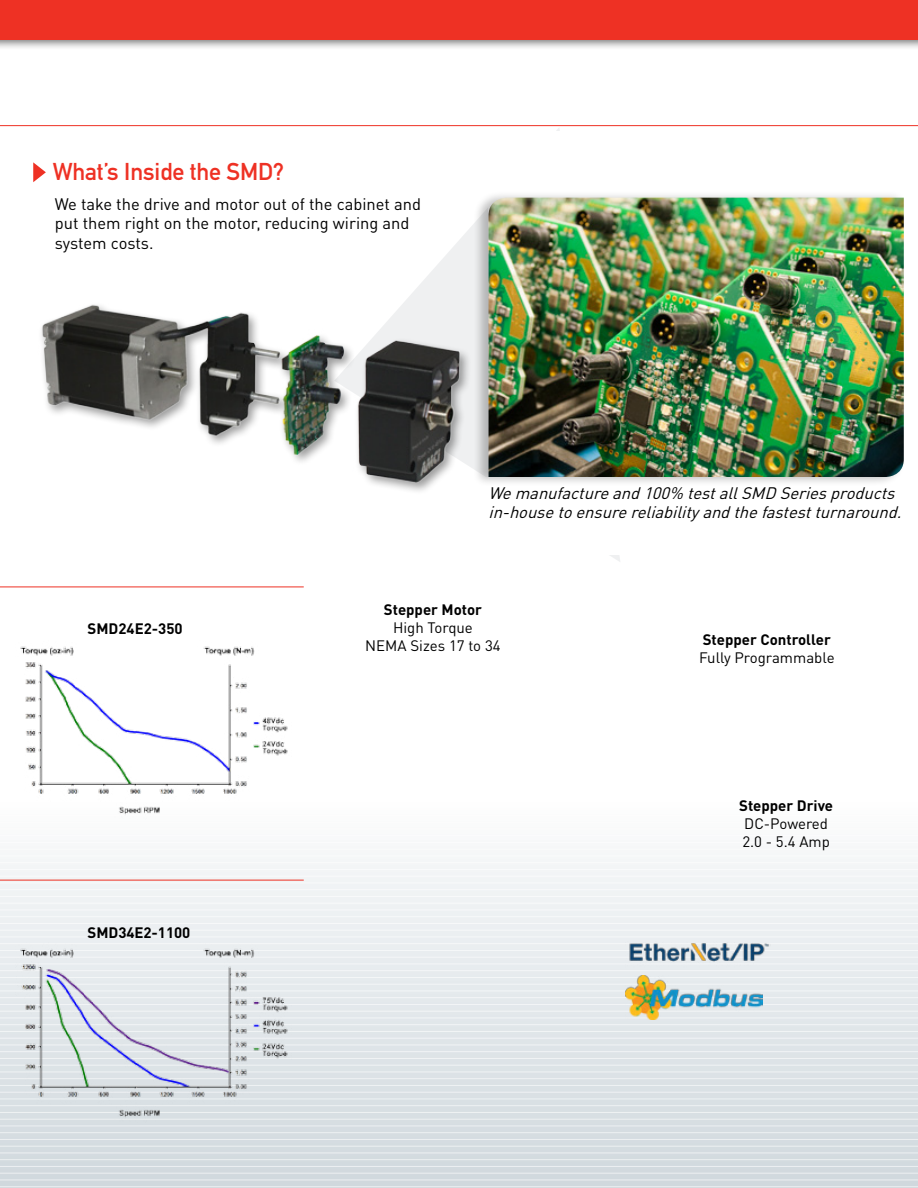
<style>
.page{position:relative;width:918px;height:1188px;background:#fff}
.page>*{position:absolute;margin:0;border:0;box-sizing:border-box;transform-origin:0 0}
.t1{font:24px "DIN Mittelschrift Std";letter-spacing:-.005em;color:#ee3124}
.t2{font:italic 16.5px/19.5px "DINOT";color:#000}
.t3{font:16.5px/19.5px "DINOT";color:#000}
.t4{font:700 15px "DINOT";color:#000}
.t5{font:15px/18px "DINOT";color:#000;text-align:center}
</style>
<div class="page">
<svg style="left:0;top:859px;width:918px;height:329px"></svg>
<hr style="left:0;top:1186px;width:918px;height:1px;background:#fff">
<hr style="left:0;top:1180px;width:918px;height:1px;background:#fff">
<hr style="left:0;top:1173px;width:918px;height:1px;background:#fff">
<hr style="left:0;top:1166px;width:918px;height:1px;background:#fff">
<hr style="left:0;top:1159px;width:918px;height:1px;background:#fff">
<hr style="left:0;top:1153px;width:918px;height:1px;background:#fff">
<hr style="left:0;top:1146px;width:918px;height:1px;background:#fff">
<hr style="left:0;top:1139px;width:918px;height:1px;background:#fff">
<hr style="left:0;top:1132px;width:918px;height:1px;background:#fff">
<hr style="left:0;top:1126px;width:918px;height:1px;background:#fff">
<hr style="left:0;top:1119px;width:918px;height:1px;background:#fff">
<hr style="left:0;top:1112px;width:918px;height:1px;background:#fff">
<hr style="left:0;top:1105px;width:918px;height:1px;background:#fff">
<hr style="left:0;top:1099px;width:918px;height:1px;background:#fff">
<hr style="left:0;top:1092px;width:918px;height:1px;background:#fff">
<hr style="left:0;top:1085px;width:918px;height:1px;background:#fff">
<hr style="left:0;top:1078px;width:918px;height:1px;background:#fff">
<hr style="left:0;top:1072px;width:918px;height:1px;background:#fff">
<hr style="left:0;top:1065px;width:918px;height:1px;background:#fff">
<hr style="left:0;top:1058px;width:918px;height:1px;background:#fff">
<hr style="left:0;top:1051px;width:918px;height:1px;background:#fff">
<hr style="left:0;top:1045px;width:918px;height:1px;background:#fff">
<hr style="left:0;top:1038px;width:918px;height:1px;background:#fff">
<hr style="left:0;top:1031px;width:918px;height:1px;background:#fff">
<hr style="left:0;top:1024px;width:918px;height:1px;background:#fff">
<hr style="left:0;top:1018px;width:918px;height:1px;background:#fff">
<hr style="left:0;top:1011px;width:918px;height:1px;background:#fff">
<hr style="left:0;top:1004px;width:918px;height:1px;background:#fff">
<hr style="left:0;top:997px;width:918px;height:1px;background:#fff">
<hr style="left:0;top:991px;width:918px;height:1px;background:#fff">
<hr style="left:0;top:984px;width:918px;height:1px;background:#fff">
<hr style="left:0;top:977px;width:918px;height:1px;background:#fff">
<hr style="left:0;top:970px;width:918px;height:1px;background:#fff">
<hr style="left:0;top:964px;width:918px;height:1px;background:#fff">
<hr style="left:0;top:957px;width:918px;height:1px;background:#fff">
<hr style="left:0;top:950px;width:918px;height:1px;background:#fff">
<hr style="left:0;top:943px;width:918px;height:1px;background:#fff">
<hr style="left:0;top:937px;width:918px;height:1px;background:#fff">
<hr style="left:0;top:930px;width:918px;height:1px;background:#fff">
<hr style="left:0;top:923px;width:918px;height:1px;background:#fff">
<hr style="left:0;top:916px;width:918px;height:1px;background:#fff">
<hr style="left:0;top:910px;width:918px;height:1px;background:#fff">
<hr style="left:0;top:903px;width:918px;height:1px;background:#fff">
<hr style="left:0;top:896px;width:918px;height:1px;background:#fff">
<hr style="left:0;top:889px;width:918px;height:1px;background:#fff">
<hr style="left:0;top:883px;width:918px;height:1px;background:#fff">
<hr style="left:0;top:876px;width:918px;height:1px;background:#fff">
<hr style="left:0;top:869px;width:918px;height:1px;background:#fff">
<hr style="left:0;top:862px;width:918px;height:1px;background:#fff">
<div style="left:0;top:0;width:918px;height:50px;background:#000;opacity:.55"></div>
<div style="left:0;top:0;width:918px;height:39px;background:#ee3124"></div>
<hr style="left:0;top:125px;width:918px;height:1px;background:#ee3124">
<img style="left:20px;top:646px;width:268px;height:169px">
<hr style="left:0;top:587px;width:304px;height:1px;background:#ee3124">
<img style="left:0;top:925px;width:3px;height:199px">
<img style="left:16px;top:925px;width:275px;height:199px">
<hr style="left:0;top:880px;width:304px;height:1px;background:#ee3124">
<svg style="left:33px;top:162px;width:13px;height:20px"></svg>
<svg style="left:437px;top:128px;width:183px;height:434px"></svg>
<img style="left:41px;top:266px;width:437px;height:242px">
<div style="left:478px;top:477px;width:162px;height:77px;background:#fff"></div>
<div style="left:478px;top:132px;width:172px;height:65px;background:#fff"></div>
<div style="left:474px;top:191px;width:432px;height:296px;background:#000;opacity:.25"></div>
<img style="left:489px;top:198px;width:415px;height:279px">
<img style="left:625px;top:932px;width:146px;height:40px">
<img style="left:625px;top:976px;width:137px;height:44px">
<h1 class="t1" style="left:53px;top:157px;width:233px">What’s Inside the SMD?</h1>
<p class="t3" style="left:55px;top:194px;width:368px">We take the drive and motor out of the cabinet and put them right on the motor, reducing wiring and system costs.</p>
<p class="t2" style="left:489px;top:483px;width:420px">Wemanufactureand100% testallSMD Seriesproducts in-housetoensurereliabilityandthefastestturnaround.</p>
<p class="t4" style="left:88px;top:619px;width:97px">SMD24E2-350</p>
<p class="t4" style="left:88px;top:923px;width:104px">SMD34E2-1100</p>
<p class="t4" style="left:384px;top:599px;width:100px">Stepper Motor</p>
<p class="t5" style="left:365px;top:618px;width:137px">High Torque<br>NEMA Sizes 17 to 34</p>
<p class="t4" style="left:703px;top:630px;width:130px">Stepper Controller</p>
<p class="t5" style="left:699px;top:648px;width:137px">Fully Programmable</p>
<p class="t4" style="left:739px;top:795px;width:95px">Stepper Drive</p>
<p class="t5" style="left:742px;top:814px;width:89px;text-align:left">DC-Powered<br>2.0 - 5.4 Amp</p>
</div>
